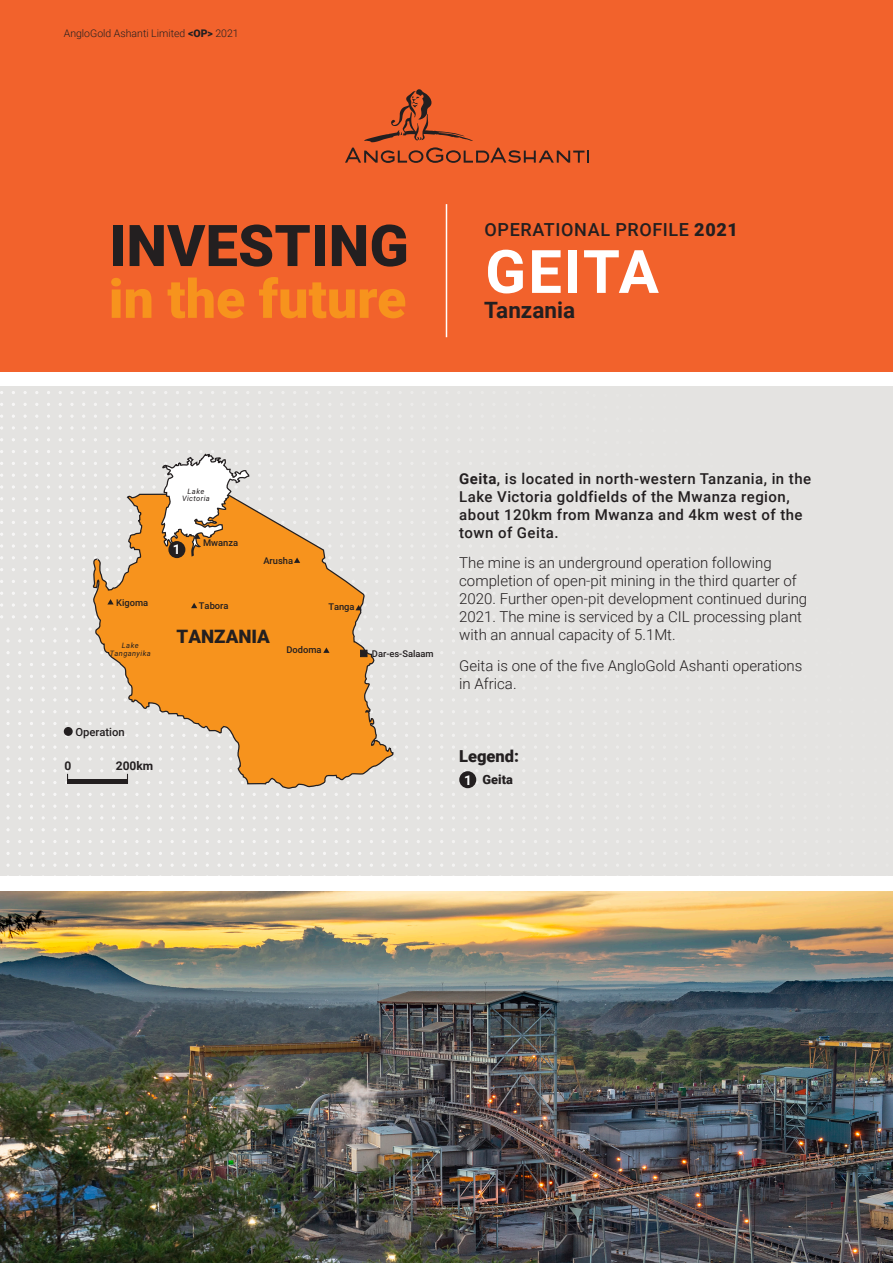
<style>
.page{position:relative;width:893px;height:1263px;background:#fff}
.page>*{position:absolute;margin:0;border:0;box-sizing:border-box;transform-origin:0 0}
.t1{font:700 60px "Roboto";letter-spacing:.03em;color:#fff}
.t2{font:900 57.6px "Roboto";letter-spacing:.005em;color:#231f20}
.t3{font:900 53.7px "Roboto";color:#f7931d}
.t4{font:700 22.5px "Roboto";color:#231f20}
.t5{font:900 18.75px "Roboto";color:#231f20}
.t6{font:500 18px "Roboto";letter-spacing:.035em;color:#231f20}
.Lv1_Heading_2021{font:900 16.5px "Roboto";color:#231f20}
.Body_copy_2021{font:300 15px/18px "Roboto";color:#231f20}
.Intro_copy_2021{font:500 15px/18px "Roboto";letter-spacing:.03em;color:#231f20}
.Body_copy_2021-2{font:700 13.5px "Roboto";color:#fff}
.Body_copy_2021-3{font:900 12.75px "Roboto";color:#231f20}
.Body_copy_2021-4{font:700 12px "Roboto";color:#231f20}
.Body_copy_2021-5{font:500 11.25px "Roboto";color:#231f20}
.t7{font:900 11.25px "Roboto";color:#231f20}
.t8{font:300 10.5px "Roboto";color:#231f20}
.t9{font:700 9.45px "Roboto";color:#fff}
.t10{font:500 9.3px "Roboto";color:#231f20}
.t11{font:italic 7.5px/7.5px "Roboto";letter-spacing:.05em;color:#231f20;text-align:center}
.s1{font-weight:900}
.s2{font-weight:700}
</style>
<div class="page">
<div style="left:0;top:387px;width:893px;height:489px;background:#e4e3e1"></div>
<div style="left:0;top:0;width:893px;height:371px;background:#f2622c"></div>
<svg style="left:446px;top:150px;width:15px;height:13px"></svg>
<svg style="left:426px;top:147px;width:17px;height:16px"></svg>
<svg style="left:464px;top:151px;width:25px;height:12px"></svg>
<svg style="left:573px;top:151px;width:16px;height:12px"></svg>
<svg style="left:524px;top:151px;width:30px;height:12px"></svg>
<svg style="left:508px;top:150px;width:13px;height:13px"></svg>
<svg style="left:490px;top:148px;width:16px;height:15px"></svg>
<svg style="left:557px;top:151px;width:13px;height:12px"></svg>
<svg style="left:345px;top:148px;width:16px;height:15px"></svg>
<svg style="left:398px;top:150px;width:25px;height:13px"></svg>
<svg style="left:364px;top:150px;width:31px;height:13px"></svg>
<svg style="left:364px;top:133px;width:27px;height:9px"></svg>
<svg style="left:391px;top:92px;width:21px;height:46px"></svg>
<svg style="left:412px;top:89px;width:61px;height:52px"></svg>
<hr style="left:446px;top:204px;width:1px;height:133px;background:#fff">
<img style="left:0;top:892px;width:893px;height:371px">
<svg style="left:93px;top:493px;width:301px;height:296px"></svg>
<svg style="left:94px;top:556px;width:5px;height:5px"></svg>
<svg style="left:152px;top:450px;width:98px;height:109px"></svg>
<svg style="left:105px;top:592px;width:16px;height:15px"></svg>
<svg style="left:188px;top:603px;width:15px;height:5px"></svg>
<svg style="left:188px;top:532px;width:15px;height:16px"></svg>
<svg style="left:293px;top:556px;width:15px;height:15px"></svg>
<svg style="left:352px;top:603px;width:15px;height:15px"></svg>
<svg style="left:323px;top:639px;width:6px;height:15px"></svg>
<div style="left:360px;top:650px;width:7px;height:7px;background:#231f20"></div>
<div style="left:64px;top:727px;width:9px;height:9px;background:#231f20;border-radius:50%"></div>
<hr style="left:68px;top:779px;width:60px;height:4px;background:#231f20">
<svg style="left:65px;top:769px;width:3px;height:15px"></svg>
<svg style="left:124px;top:769px;width:4px;height:15px"></svg>
<div style="left:459px;top:771px;width:17px;height:17px;background:#231f20;border-radius:50%"></div>
<div style="left:168px;top:541px;width:17px;height:17px;background:#231f20;border-radius:50%"></div>
<p class="t8" style="left:64px;top:26px;width:176px">AngloGold Ashanti Limited <span class="s1">&lt;OP&gt;</span> 2021</p>
<p class="t2" style="left:109px;top:205px;width:301px">INVESTING</p>
<p class="t3" style="left:109px;top:261px;width:299px">in the future</p>
<p class="t6" style="left:484px;top:217px;width:255px">OPERATIONAL PROFILE <span class="s1">2021</span></p>
<p class="t1" style="left:485px;top:230px;width:175px">GEITA</p>
<p class="t4" style="left:484px;top:295px;width:92px">Tanzania</p>
<p class="t10" style="left:116px;top:596px;width:34px">Kigoma</p>
<p class="t11" style="left:110px;top:642px;width:42px">Lake<br>Tanganyika</p>
<p class="t11" style="left:182px;top:487px;width:29px">Lake<br>Victoria</p>
<p class="Body_copy_2021-2" style="left:173px;top:539px;width:9px">1</p>
<p class="t9" style="left:174px;top:542px;width:7px">1</p>
<p class="t10" style="left:203px;top:536px;width:37px">Mwanza</p>
<p class="t10" style="left:263px;top:554px;width:31px">Arusha</p>
<p class="t10" style="left:199px;top:599px;width:31px">Tabora</p>
<p class="t10" style="left:328px;top:601px;width:28px">Tanga</p>
<p class="t10" style="left:286px;top:644px;width:37px">Dodoma</p>
<p class="t5" style="left:177px;top:624px;width:95px">TANZANIA</p>
<p class="t10" style="left:372px;top:647px;width:63px">Dar-es-Salaam</p>
<p class="Body_copy_2021-5" style="left:76px;top:724px;width:51px">Operation</p>
<p class="Body_copy_2021-4" style="left:65px;top:757px;width:8px">0</p>
<p class="Body_copy_2021-4" style="left:116px;top:757px;width:39px">200km</p>
<p class="Intro_copy_2021" style="left:459px;top:469px;width:353px"><span class="s2">Geita</span>, is located in north-western Tanzania, in the Lake Victoria goldfields of the Mwanza region, about 120km from Mwanza and 4km west of the town of Geita.</p>
<p class="Body_copy_2021" style="left:459px;top:554px;width:349px">The mine is an underground operation following completion of open-pit mining in the third quarter of 2020. Further open-pit development continued during 2021. The mine is serviced by a CIL processing plant with an annual capacity of 5.1Mt.</p>
<p class="Body_copy_2021" style="left:459px;top:656px;width:345px">Geita is one of the five AngloGold Ashanti operations in Africa.</p>
<p class="Lv1_Heading_2021" style="left:459px;top:745px;width:61px">Legend:</p>
<p class="Body_copy_2021-2" style="left:464px;top:771px;width:9px">1</p>
<p class="Body_copy_2021-3" style="left:483px;top:771px;width:32px">Geita</p>
<p class="t7" style="left:443px;top:1225px;width:8px">1</p>
</div>
